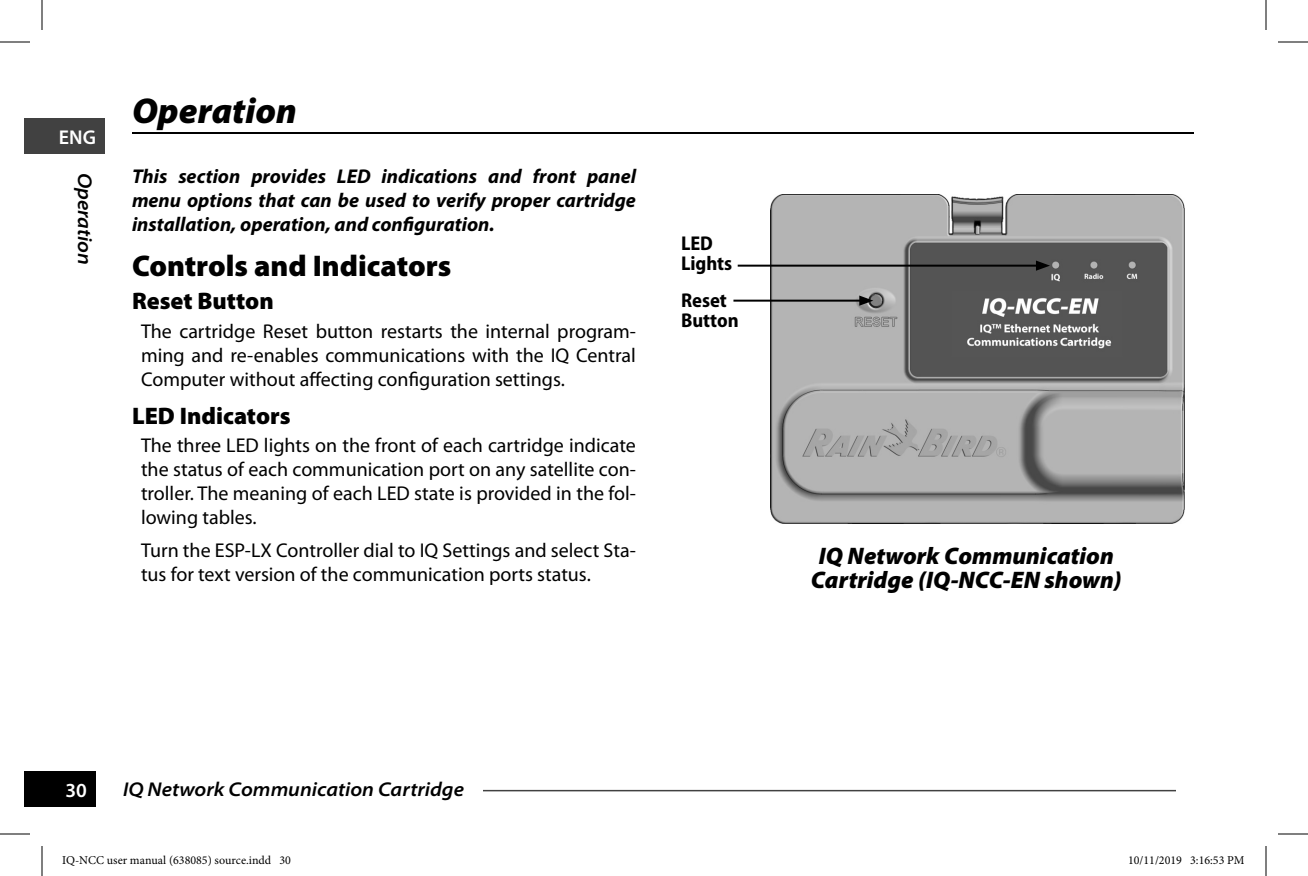
<style>
.page{position:relative;width:1308px;height:876px;background:#fff}
.page>*{position:absolute;margin:0;border:0;box-sizing:border-box;transform-origin:0 0}
.t1{font:italic 900 36px "Myriad Pro";color:#000}
.t2{font:900 30px "Myriad Pro";color:#000}
.t3{font:italic 900 24px/24px "Myriad Pro";color:#000;text-align:center}
.t4{font:900 24px "Myriad Pro";color:#000}
.t5{font:20px/24px "Myriad Pro";color:#000;text-align:justify}
.t6{font:italic 700 20px/24px "Myriad Pro";color:#000;text-align:justify}
.t7{font:italic 600 semi-expanded 20px "Myriad Pro";color:#000}
.t8{font:700 semi-condensed 20px/20px "Myriad Pro";color:#000}
.t9{font:600 20px "Myriad Pro";color:#fff}
.t10{font:12px "Minion Pro";color:#000}
</style>
<div class="page">
<div style="left:24px;top:771px;width:72px;height:36px;background:#000"></div>
<hr style="left:312px;top:790px;width:864px;height:1px;background:#414141">
<div style="left:123px;top:781px;width:360px;height:16px;background:#fff"></div>
<div style="left:24px;top:118px;width:81px;height:36px;background:#414141"></div>
<hr style="left:132px;top:132px;width:1062px;height:2px;background:#000">
<img style="left:770px;top:194px;width:414px;height:330px">
<hr style="left:733px;top:300px;width:129px;height:2px;background:#000">
<svg style="left:859px;top:296px;width:14px;height:10px"></svg>
<hr style="left:738px;top:265px;width:301px;height:2px;background:#000">
<svg style="left:1036px;top:261px;width:14px;height:10px"></svg>
<hr style="left:0;top:42px;width:30px;height:1px;background:#000">
<hr style="left:1278px;top:42px;width:30px;height:1px;background:#000">
<hr style="left:0;top:834px;width:30px;height:1px;background:#000">
<hr style="left:1278px;top:834px;width:30px;height:1px;background:#000">
<hr style="left:42px;top:0;width:1px;height:30px;background:#000">
<hr style="left:42px;top:846px;width:1px;height:30px;background:#000">
<hr style="left:1266px;top:0;width:1px;height:30px;background:#000">
<hr style="left:1266px;top:846px;width:1px;height:30px;background:#000">
<div style="left:285px;top:856px;width:6px;height:9px;border:1px solid #fff;border-radius:50%"></div>
<svg style="left:285px;top:856px;width:5px;height:9px"></svg>
<p class="t9" style="left:59px;top:126px;width:39px">ENG</p>
<p class="t7" style="left:96px;top:172px;width:94px;rotate:90deg">Operation</p>
<h1 class="t1" style="left:132px;top:91px;width:166px">Operation</h1>
<p class="t6" style="left:132px;top:165px;width:506px">This section provides LED indications and front panel menu options that can be used to verify proper cartridge installation, operation, and configuration.</p>
<h2 class="t2" style="left:132px;top:249px;width:321px">Controls and Indicators</h2>
<p class="t4" style="left:132px;top:288px;width:143px">Reset Button</p>
<p class="t5" style="left:141px;top:320px;width:496px">The cartridge Reset button restarts the internal program&shy;ming and re-enables communications with the IQ Central Computer without affecting configuration settings.</p>
<p class="t4" style="left:132px;top:402px;width:160px">LED Indicators</p>
<p class="t5" style="left:141px;top:434px;width:497px">The three LED lights on the front of each cartridge indicate the status of each communication port on any satellite con&shy;troller. The meaning of each LED state is provided in the fol&shy;lowing tables.</p>
<p class="t5" style="left:141px;top:539px;width:496px">Turn the ESP-LX Controller dial to IQ Settings and select Sta&shy;tus for text version of the communication ports status.</p>
<p class="t8" style="left:681px;top:234px;width:53px">LED<br>Lights</p>
<p class="t8" style="left:681px;top:291px;width:59px">Reset<br>Button</p>
<p class="t3" style="left:811px;top:544px;width:312px">IQ Network Communication<br>Cartridge (IQ-NCC-EN shown)</p>
<p class="t9" style="left:66px;top:779px;width:23px">30</p>
<p class="t7" style="left:123px;top:778px;width:343px">IQ Network Communication Cartridge</p>
<p class="t10" style="left:62px;top:852px;width:231px">IQ-NCC user manual (638085) source.indd 30</p>
<p class="t10" style="left:1128px;top:852px;width:118px">10/11/2019 3:16:53 PM</p>
</div>
